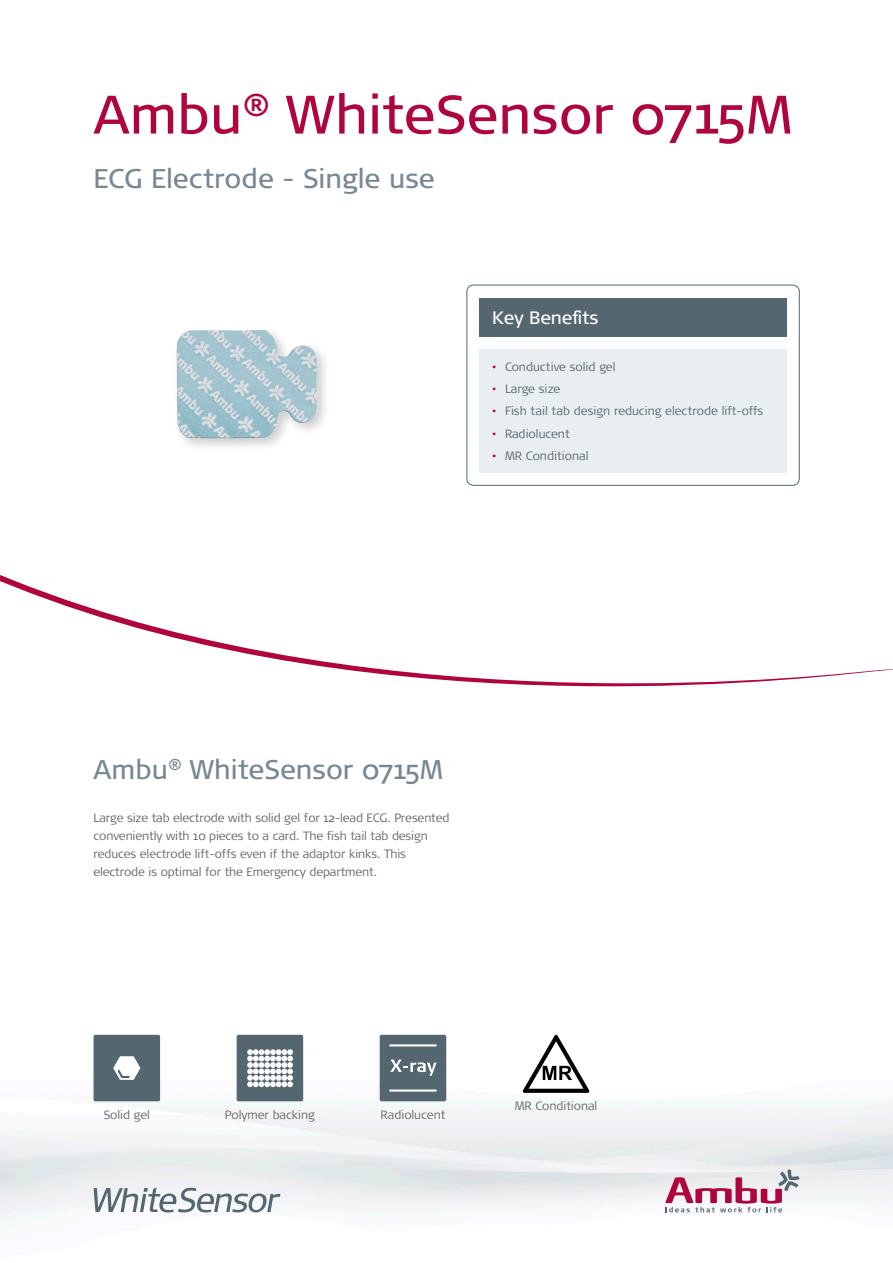
<style>
.page{position:relative;width:893px;height:1263px;background:#fff}
.page>*{position:absolute;margin:0;border:0;box-sizing:border-box;transform-origin:0 0}
.t1{font:54px "Signa OT";color:#b0043d}
.t2{font:27px "Signa OT";color:#778892}
.t3{font:18px "Signa OT";letter-spacing:-.01em;color:#fff}
.t4{font:300 12px/18px "Signa OT";letter-spacing:-.01em;color:#636366}
.t5{font:300 12px "Signa OT";color:#54666f}
.s1{color:#b0043d}
</style>
<div class="page">
<img style="left:0;top:1079px;width:893px;height:153px">
<div style="left:94px;top:1035px;width:66px;height:66px;background:#54666f;border-radius:2px"></div>
<svg style="left:113px;top:1056px;width:27px;height:24px"></svg>
<div style="left:237px;top:1035px;width:66px;height:66px;background:#54666f;border-radius:2px"></div>
<svg style="left:247px;top:1049px;width:46px;height:38px;background:#cad0d2"></svg>
<div style="left:380px;top:1035px;width:66px;height:66px;background:#54666f;border-radius:2px"></div>
<hr style="left:389px;top:1044px;width:48px;height:2px;background:#fff">
<hr style="left:389px;top:1089px;width:48px;height:2px;background:#fff">
<svg style="left:390px;top:1059px;width:47px;height:17px"></svg>
<svg style="left:523px;top:1035px;width:66px;height:58px"></svg>
<div style="left:172px;top:325px;width:159px;height:127px;background:#000;opacity:.2"></div>
<img style="left:177px;top:330px;width:140px;height:108px">
<svg style="left:0;top:575px;width:893px;height:111px"></svg>
<svg style="left:665px;top:1169px;width:134px;height:43px"></svg>
<svg style="left:94px;top:1188px;width:186px;height:24px"></svg>
<div style="left:467px;top:285px;width:332px;height:200px;border:1px solid #54666f;border-radius:7px"></div>
<div style="left:479px;top:349px;width:308px;height:124px;background:#e9eef0"></div>
<div style="left:479px;top:298px;width:308px;height:38px;background:#54666f"></div>
<h1 class="t1" style="left:94px;top:84px;width:700px">Ambu<sup>®</sup> WhiteSensor 0715M</h1>
<h2 class="t2" style="left:94px;top:163px;width:343px">ECG Electrode - Single use</h2>
<h3 class="t3" style="left:492px;top:307px;width:108px">Key Benefits</h3>
<p class="t5" style="left:492px;top:360px;width:125px"><span class="s1">•</span> Conductive solid gel</p>
<p class="t5" style="left:492px;top:382px;width:70px"><span class="s1">•</span> Large size</p>
<p class="t5" style="left:492px;top:404px;width:273px"><span class="s1">•</span> Fish tail tab design reducing electrode lift-offs</p>
<p class="t5" style="left:492px;top:426px;width:79px"><span class="s1">•</span> Radiolucent</p>
<p class="t5" style="left:492px;top:449px;width:98px"><span class="s1">•</span> MR Conditional</p>
<h2 class="t2" style="left:94px;top:754px;width:351px">Ambu<sup>®</sup> WhiteSensor 0715M</h2>
<p class="t4" style="left:94px;top:808px;width:357px">Large size tab electrode with solid gel for 12-lead ECG. Presented conveniently with 10 pieces to a card. The fish tail tab design reduces electrode lift-offs even if the adaptor kinks. This electrode is optimal for the Emergency department.</p>
<p class="t4" style="left:104px;top:1105px;width:48px">Solid gel</p>
<p class="t4" style="left:225px;top:1105px;width:92px">Polymer backing</p>
<p class="t4" style="left:381px;top:1105px;width:66px">Radiolucent</p>
<p class="t4" style="left:515px;top:1097px;width:84px">MR Conditional</p>
</div>
